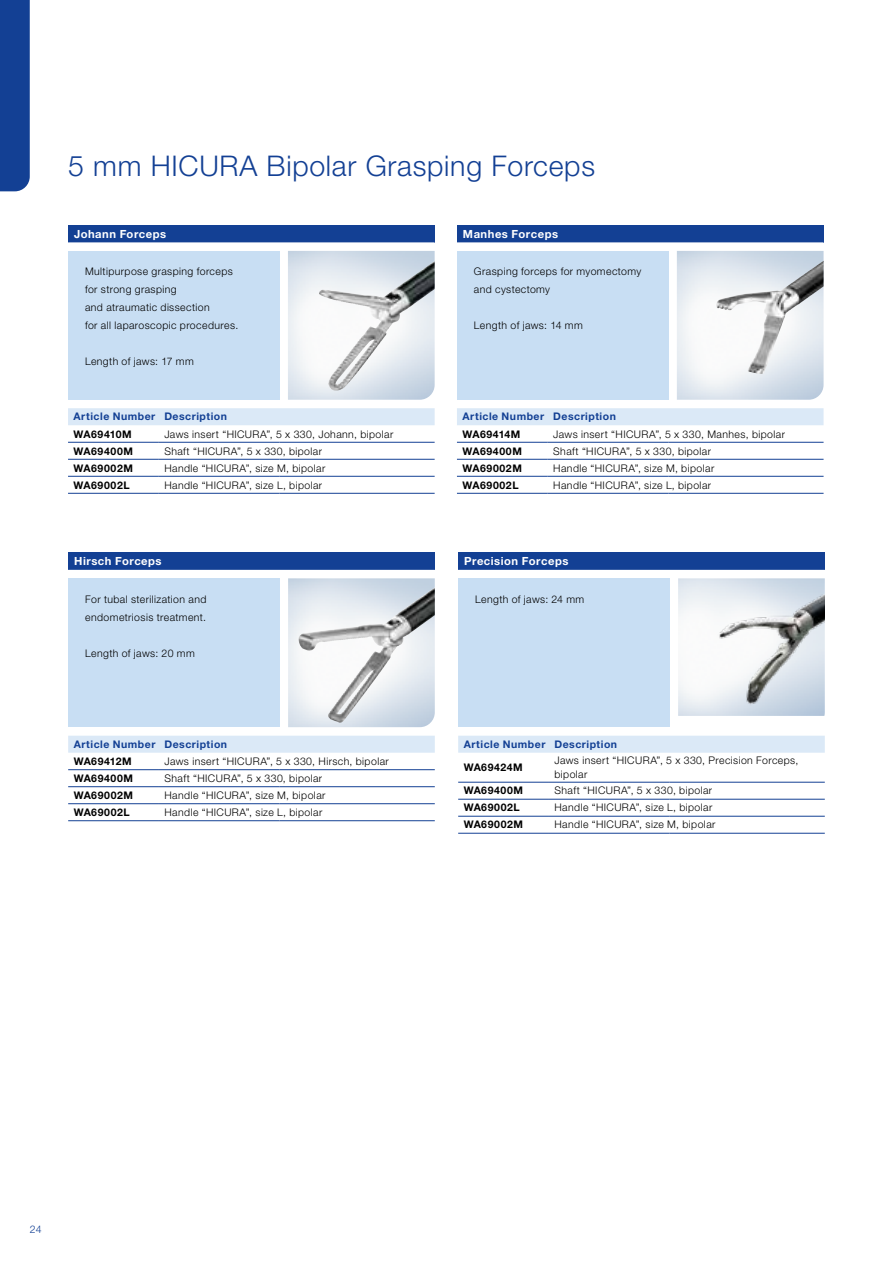
<style>
.page{position:relative;width:893px;height:1263px;background:#fff}
.page>*{position:absolute;margin:0;border:0;box-sizing:border-box;transform-origin:0 0}
.t1{font:300 28.5px "Helvetica Neue LT Pro";letter-spacing:.025em;color:#134094}
.t2{font:700 11.25px "Helvetica Neue LT Pro";letter-spacing:.045em;color:#fff}
.t3{font:300 10.5px/18px "Helvetica Neue LT Pro";letter-spacing:.04em;color:#000}
.t4{font:700 10.5px "Helvetica Neue LT Pro";letter-spacing:.055em;color:#000}
.t5{font:700 10.5px "Helvetica Neue LT Pro";letter-spacing:.05em;color:#134094}
.t6{font:700 10.5px "Helvetica Neue LT Pro";letter-spacing:.035em;color:#000}
.t7{font:300 10.5px "Helvetica Neue LT Pro";color:#134094}
</style>
<div class="page">
<div style="left:0;top:0;width:30px;height:191px;background:#134094"></div>
<div style="left:68px;top:225px;width:367px;height:17px;background:#134094"></div>
<svg style="left:68px;top:242px;width:367px;height:158px"></svg>
<div style="left:68px;top:251px;width:211px;height:149px;background:#c8def3"></div>
<div style="left:68px;top:408px;width:367px;height:17px;background:#dbe9f7"></div>
<hr style="left:68px;top:442px;width:91px;height:1px;background:#134094">
<hr style="left:68px;top:459px;width:91px;height:1px;background:#134094">
<hr style="left:68px;top:476px;width:91px;height:1px;background:#134094">
<hr style="left:68px;top:493px;width:91px;height:1px;background:#134094">
<hr style="left:159px;top:442px;width:120px;height:1px;background:#134094">
<hr style="left:279px;top:442px;width:156px;height:1px;background:#134094">
<hr style="left:159px;top:459px;width:120px;height:1px;background:#134094">
<hr style="left:279px;top:459px;width:156px;height:1px;background:#134094">
<hr style="left:159px;top:476px;width:120px;height:1px;background:#134094">
<hr style="left:279px;top:476px;width:156px;height:1px;background:#134094">
<hr style="left:159px;top:493px;width:120px;height:1px;background:#134094">
<hr style="left:279px;top:493px;width:156px;height:1px;background:#134094">
<img style="left:288px;top:251px;width:147px;height:149px">
<img style="left:319px;top:261px;width:116px;height:129px">
<div style="left:68px;top:553px;width:367px;height:17px;background:#134094"></div>
<div style="left:68px;top:578px;width:212px;height:149px;background:#c8def3"></div>
<div style="left:68px;top:736px;width:367px;height:17px;background:#dbe9f7"></div>
<hr style="left:68px;top:769px;width:91px;height:1px;background:#134094">
<hr style="left:68px;top:786px;width:91px;height:1px;background:#134094">
<hr style="left:68px;top:803px;width:91px;height:1px;background:#134094">
<hr style="left:68px;top:820px;width:91px;height:1px;background:#134094">
<hr style="left:159px;top:769px;width:121px;height:1px;background:#134094">
<hr style="left:280px;top:769px;width:155px;height:1px;background:#134094">
<hr style="left:159px;top:786px;width:121px;height:1px;background:#134094">
<hr style="left:280px;top:786px;width:155px;height:1px;background:#134094">
<hr style="left:159px;top:803px;width:121px;height:1px;background:#134094">
<hr style="left:280px;top:803px;width:155px;height:1px;background:#134094">
<hr style="left:159px;top:820px;width:121px;height:1px;background:#134094">
<hr style="left:280px;top:820px;width:155px;height:1px;background:#134094">
<img style="left:288px;top:578px;width:147px;height:149px">
<img style="left:299px;top:613px;width:99px;height:77px">
<div style="left:457px;top:225px;width:366px;height:17px;background:#134094"></div>
<svg style="left:457px;top:242px;width:367px;height:158px"></svg>
<div style="left:457px;top:251px;width:211px;height:149px;background:#c8def3"></div>
<div style="left:457px;top:408px;width:367px;height:17px;background:#dbe9f7"></div>
<hr style="left:457px;top:442px;width:91px;height:1px;background:#134094">
<hr style="left:457px;top:459px;width:91px;height:1px;background:#134094">
<hr style="left:457px;top:476px;width:91px;height:1px;background:#134094">
<hr style="left:457px;top:493px;width:91px;height:1px;background:#134094">
<hr style="left:548px;top:442px;width:120px;height:1px;background:#134094">
<hr style="left:668px;top:442px;width:156px;height:1px;background:#134094">
<hr style="left:548px;top:459px;width:120px;height:1px;background:#134094">
<hr style="left:668px;top:459px;width:156px;height:1px;background:#134094">
<hr style="left:548px;top:476px;width:120px;height:1px;background:#134094">
<hr style="left:668px;top:476px;width:156px;height:1px;background:#134094">
<hr style="left:548px;top:493px;width:120px;height:1px;background:#134094">
<hr style="left:668px;top:493px;width:156px;height:1px;background:#134094">
<img style="left:677px;top:251px;width:147px;height:149px">
<img style="left:716px;top:261px;width:108px;height:113px">
<div style="left:458px;top:553px;width:367px;height:17px;background:#134094"></div>
<div style="left:458px;top:578px;width:212px;height:149px;background:#c8def3"></div>
<div style="left:458px;top:736px;width:367px;height:17px;background:#dbe9f7"></div>
<hr style="left:458px;top:782px;width:91px;height:1px;background:#134094">
<hr style="left:458px;top:799px;width:91px;height:1px;background:#134094">
<hr style="left:458px;top:816px;width:91px;height:1px;background:#134094">
<hr style="left:458px;top:833px;width:91px;height:1px;background:#134094">
<hr style="left:549px;top:782px;width:121px;height:1px;background:#134094">
<hr style="left:670px;top:782px;width:155px;height:1px;background:#134094">
<hr style="left:549px;top:799px;width:121px;height:1px;background:#134094">
<hr style="left:670px;top:799px;width:155px;height:1px;background:#134094">
<hr style="left:549px;top:816px;width:121px;height:1px;background:#134094">
<hr style="left:670px;top:816px;width:155px;height:1px;background:#134094">
<hr style="left:549px;top:833px;width:121px;height:1px;background:#134094">
<hr style="left:670px;top:833px;width:155px;height:1px;background:#134094">
<img style="left:717px;top:594px;width:108px;height:115px">
<h1 class="t1" style="left:68px;top:149px;width:528px">5 mm HICURA Bipolar Grasping Forceps</h1>
<p class="t2" style="left:74px;top:227px;width:94px">Johann Forceps</p>
<p class="t3" style="left:85px;top:262px;width:155px">Multipurpose grasping forceps for strong grasping<br>and atraumatic dissection<br>for all laparoscopic procedures.</p>
<p class="t3" style="left:85px;top:352px;width:110px">Length of jaws: 17 mm</p>
<p class="t5" style="left:74px;top:410px;width:155px">Article Number Description</p>
<p class="t6" style="left:74px;top:427px;width:60px">WA69410M</p>
<p class="t3" style="left:164px;top:424px;width:231px">Jaws insert “HICURA”, 5 x 330, Johann, bipolar</p>
<p class="t4" style="left:74px;top:444px;width:61px">WA69400M</p>
<p class="t3" style="left:164px;top:442px;width:159px">Shaft “HICURA”, 5 x 330, bipolar</p>
<p class="t4" style="left:74px;top:461px;width:61px">WA69002M</p>
<p class="t3" style="left:164px;top:459px;width:163px">Handle “HICURA”, size M, bipolar</p>
<p class="t4" style="left:74px;top:478px;width:58px">WA69002L</p>
<p class="t3" style="left:164px;top:476px;width:159px">Handle “HICURA”, size L, bipolar</p>
<p class="t2" style="left:74px;top:554px;width:89px">Hirsch Forceps</p>
<p class="t3" style="left:85px;top:590px;width:123px">For tubal sterilization and endometriosis treatment.</p>
<p class="t3" style="left:85px;top:644px;width:111px">Length of jaws: 20 mm</p>
<p class="t5" style="left:74px;top:737px;width:155px">Article Number Description</p>
<p class="t6" style="left:74px;top:754px;width:60px">WA69412M</p>
<p class="t3" style="left:164px;top:752px;width:226px">Jaws insert “HICURA”, 5 x 330, Hirsch, bipolar</p>
<p class="t4" style="left:74px;top:771px;width:61px">WA69400M</p>
<p class="t3" style="left:164px;top:769px;width:159px">Shaft “HICURA”, 5 x 330, bipolar</p>
<p class="t4" style="left:74px;top:788px;width:61px">WA69002M</p>
<p class="t3" style="left:164px;top:786px;width:163px">Handle “HICURA”, size M, bipolar</p>
<p class="t4" style="left:74px;top:806px;width:58px">WA69002L</p>
<p class="t3" style="left:164px;top:803px;width:159px">Handle “HICURA”, size L, bipolar</p>
<p class="t2" style="left:463px;top:227px;width:97px">Manhes Forceps</p>
<p class="t3" style="left:474px;top:262px;width:169px">Grasping forceps for myomectomy and cystectomy</p>
<p class="t3" style="left:474px;top:316px;width:110px">Length of jaws: 14 mm</p>
<p class="t5" style="left:462px;top:410px;width:155px">Article Number Description</p>
<p class="t6" style="left:462px;top:427px;width:59px">WA69414M</p>
<p class="t3" style="left:553px;top:424px;width:233px">Jaws insert “HICURA”, 5 x 330, Manhes, bipolar</p>
<p class="t4" style="left:462px;top:444px;width:61px">WA69400M</p>
<p class="t3" style="left:553px;top:442px;width:159px">Shaft “HICURA”, 5 x 330, bipolar</p>
<p class="t4" style="left:462px;top:461px;width:61px">WA69002M</p>
<p class="t3" style="left:553px;top:459px;width:163px">Handle “HICURA”, size M, bipolar</p>
<p class="t4" style="left:462px;top:478px;width:58px">WA69002L</p>
<p class="t3" style="left:553px;top:476px;width:159px">Handle “HICURA”, size L, bipolar</p>
<p class="t2" style="left:464px;top:554px;width:106px">Precision Forceps</p>
<p class="t3" style="left:475px;top:590px;width:111px">Length of jaws: 24 mm</p>
<p class="t5" style="left:464px;top:737px;width:155px">Article Number Description</p>
<p class="t4" style="left:464px;top:761px;width:60px">WA69424M</p>
<p class="t3" style="left:554px;top:754px;width:245px;line-height:13.5px">Jaws insert “HICURA”, 5 x 330, Precision Forceps, bipolar</p>
<p class="t4" style="left:464px;top:784px;width:61px">WA69400M</p>
<p class="t3" style="left:554px;top:781px;width:159px">Shaft “HICURA”, 5 x 330, bipolar</p>
<p class="t4" style="left:464px;top:801px;width:58px">WA69002L</p>
<p class="t3" style="left:554px;top:798px;width:159px">Handle “HICURA”, size L, bipolar</p>
<p class="t4" style="left:464px;top:818px;width:61px">WA69002M</p>
<p class="t3" style="left:554px;top:815px;width:163px">Handle “HICURA”, size M, bipolar</p>
<p class="t7" style="left:30px;top:1223px;width:13px">24</p>
</div>
